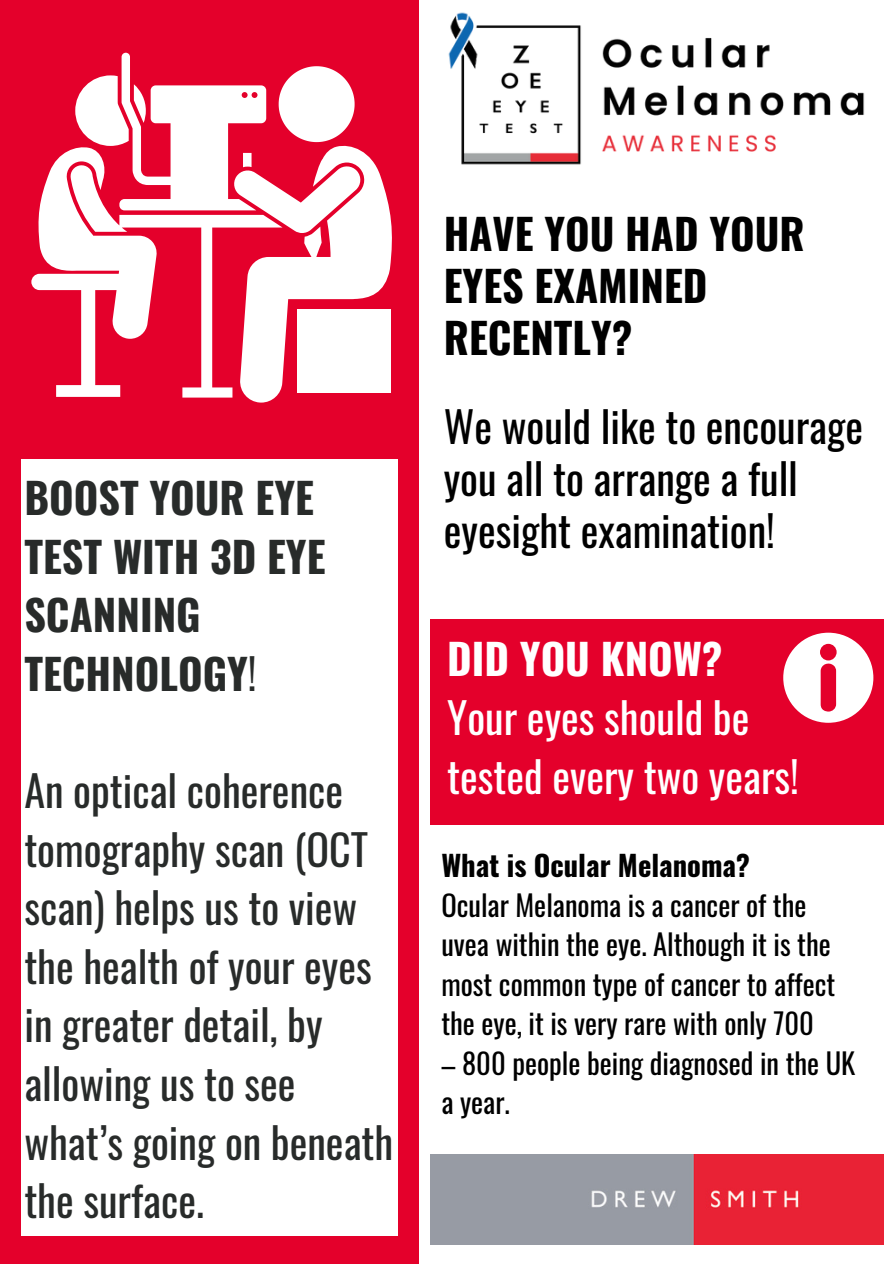
<style>
.page{position:relative;width:894px;height:1264px;background:#fff}
.page>*{position:absolute;margin:0;border:0;box-sizing:border-box;transform-origin:0 0}
.t1{font:42px/58.5px "Oswald";color:#282b2a}
.t2{font:42px/51.8px "Oswald";color:#000}
.t3{font:700 42px/58.5px "Oswald";color:#282b2a}
.t4{font:42px/58.5px "Oswald";color:#fff}
.t5{font:700 42px/51.8px "Oswald";color:#000}
.t6{font:700 42px "Oswald";color:#fff}
.t7{font:28.5px "Oswald";color:#000}
.t8{font:700 28.5px "Oswald";color:#000}
.s1{font-weight:400}
</style>
<div class="page">
<div style="left:0;top:0;width:419px;height:1263px;background:#e4002b"></div>
<div style="left:21px;top:459px;width:376px;height:776px;background:#fff"></div>
<svg style="left:31px;top:53px;width:361px;height:349px"></svg>
<img style="left:448px;top:12px;width:417px;height:153px">
<img style="left:430px;top:1154px;width:453px;height:90px">
<div style="left:430px;top:619px;width:453px;height:205px;background:#e4002b"></div>
<svg style="left:783px;top:632px;width:90px;height:90px"></svg>
<p class="t3" style="left:24px;top:467px;width:302px">BOOST YOUR EYE<br>TEST WITH 3D EYE<br>SCANNING<br>TECHNOLOGY<span class="s1">!</span></p>
<p class="t1" style="left:24px;top:760px;width:370px">An optical coherence tomography scan (OCT scan) helps us to view the health of your eyes in greater detail, by allowing us to see what’s going on beneath the surface.</p>
<p class="t5" style="left:443px;top:206px;width:362px">HAVE YOU HAD YOUR<br>EYES EXAMINED<br>RECENTLY?</p>
<p class="t2" style="left:443px;top:399px;width:421px">We would like to encourage you all to arrange a full eyesight examination!</p>
<p class="t6" style="left:447px;top:626px;width:277px">DID YOU KNOW?</p>
<p class="t4" style="left:447px;top:686px;width:353px">Your eyes should be tested every two years!</p>
<p class="t8" style="left:441px;top:843px;width:310px">What is Ocular Melanoma?</p>
<p class="t7" style="left:441px;top:882px;width:366px">Ocular Melanoma is a cancer of the</p>
<p class="t7" style="left:441px;top:922px;width:391px">uvea within the eye. Although it is the</p>
<p class="t7" style="left:441px;top:961px;width:395px">most common type of cancer to affect</p>
<p class="t7" style="left:441px;top:1001px;width:374px">the eye, it is very rare with only 700</p>
<p class="t7" style="left:441px;top:1040px;width:415px">– 800 people being diagnosed in the UK</p>
<p class="t7" style="left:441px;top:1079px;width:70px">a year.</p>
</div>
